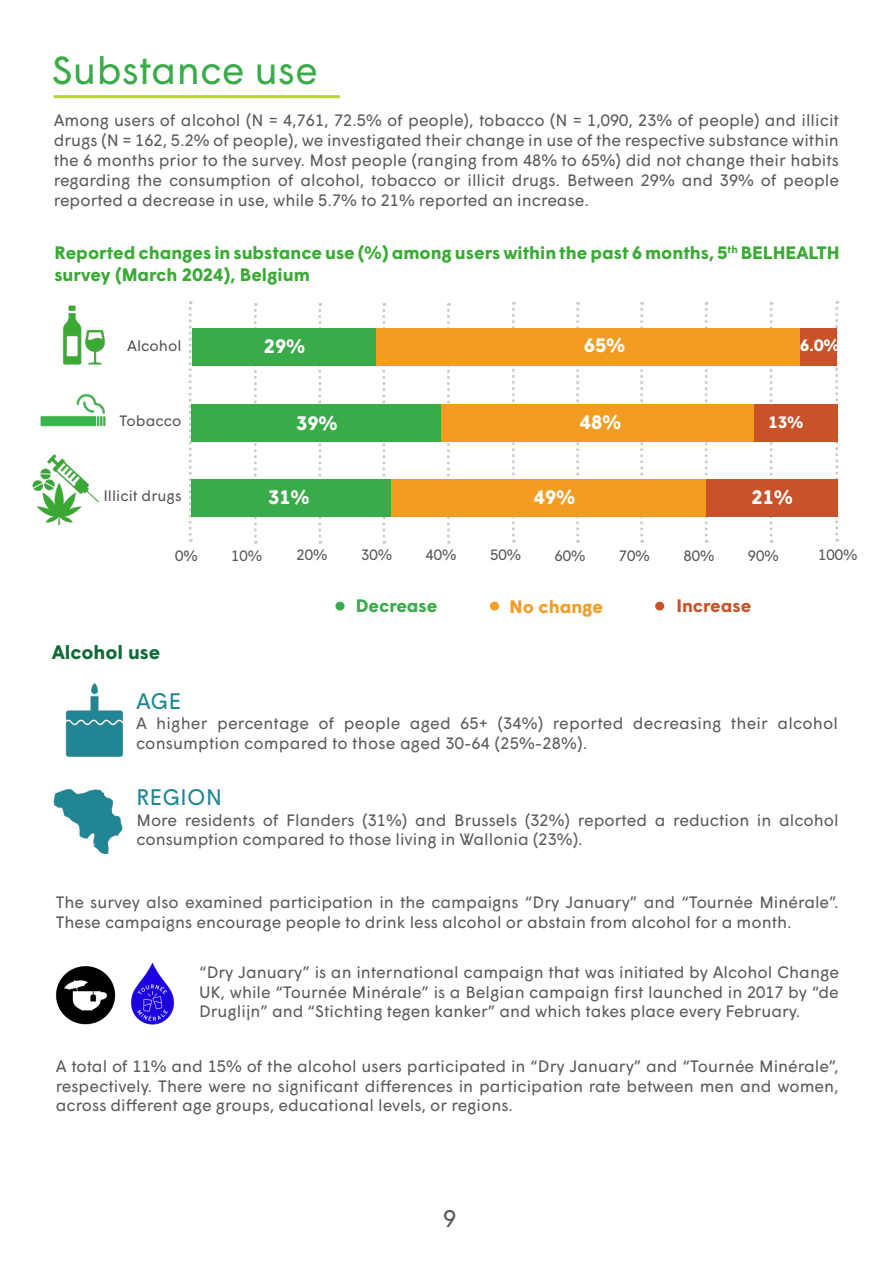
<style>
.page{position:relative;width:893px;height:1263px;background:#fff}
.page>*{position:absolute;margin:0;border:0;box-sizing:border-box;transform-origin:0 0}
.t1{font:39px "Wigrum";color:#39ab49}
.t2{font:24px "Wigrum";color:#58595b}
.t3{font:22.5px "Wigrum";color:#218694}
.t4{font:700 19.5px "Wigrum";color:#fff}
.t5{font:700 19.5px "Wigrum";color:#126a3a}
.t6{font:700 18px/21.6px "Wigrum";color:#3aaa35}
.t7{font:700 18px "Wigrum";color:#39ab49}
.t8{font:700 18px "Wigrum";color:#f29d23}
.t9{font:700 18px "Wigrum";color:#c95428}
.t10{font:16.5px/19.8px "Wigrum";color:#5a595c;text-align:justify}
.t11{font:700 16.5px "Wigrum";color:#fff}
.t12{font:15px "Wigrum";color:#58595b}
.t13{font:15px "Wigrum";color:#515457}
</style>
<div class="page">
<hr style="left:54px;top:95px;width:286px;height:3px;background:#bccf35">
<img style="left:65px;top:683px;width:59px;height:74px">
<img style="left:53px;top:789px;width:70px;height:66px">
<svg style="left:189px;top:301px;width:3px;height:241px"></svg>
<svg style="left:254px;top:303px;width:3px;height:241px"></svg>
<svg style="left:318px;top:303px;width:3px;height:241px"></svg>
<svg style="left:382px;top:303px;width:3px;height:241px"></svg>
<svg style="left:447px;top:303px;width:3px;height:241px"></svg>
<svg style="left:512px;top:302px;width:3px;height:241px"></svg>
<svg style="left:576px;top:302px;width:3px;height:241px"></svg>
<svg style="left:640px;top:302px;width:3px;height:241px"></svg>
<svg style="left:705px;top:302px;width:3px;height:241px"></svg>
<svg style="left:770px;top:302px;width:3px;height:241px"></svg>
<svg style="left:835px;top:301px;width:3px;height:241px"></svg>
<div style="left:191px;top:404px;width:250px;height:38px;background:#39ab49"></div>
<div style="left:191px;top:479px;width:200px;height:38px;background:#39ab49"></div>
<div style="left:335px;top:602px;width:10px;height:8px;background:#39ab49;border-radius:50%"></div>
<div style="left:391px;top:479px;width:315px;height:38px;background:#f29d22"></div>
<div style="left:706px;top:479px;width:131px;height:38px;background:#c95328"></div>
<div style="left:441px;top:404px;width:313px;height:38px;background:#f29d22"></div>
<div style="left:754px;top:404px;width:83px;height:38px;background:#c95328"></div>
<div style="left:490px;top:602px;width:9px;height:8px;background:#f29d23;border-radius:50%"></div>
<div style="left:655px;top:602px;width:9px;height:8px;background:#c95428;border-radius:50%"></div>
<div style="left:192px;top:328px;width:185px;height:38px;background:#39ab49"></div>
<div style="left:376px;top:328px;width:424px;height:38px;background:#f29d22"></div>
<div style="left:800px;top:328px;width:37px;height:38px;background:#c95328"></div>
<img style="left:63px;top:305px;width:42px;height:60px">
<img style="left:40px;top:394px;width:66px;height:33px">
<img style="left:32px;top:454px;width:68px;height:71px">
<img style="left:131px;top:962px;width:44px;height:63px">
<img style="left:55px;top:966px;width:61px;height:59px">
<h1 class="t1" style="left:52px;top:40px;width:267px">Substance use</h1>
<p class="t10" style="left:54px;top:109px;width:787px">Among users of alcohol (N = 4,761, 72.5% of people), tobacco (N = 1,090, 23% of people) and illicit drugs (N = 162, 5.2% of people), we investigated their change in use of the respective substance within the 6 months prior to the survey. Most people (ranging from 48% to 65%) did not change their habits regarding the consumption of alcohol, tobacco or illicit drugs. Between 29% and 39% of people reported a decrease in use, while 5.7% to 21% reported an increase.</p>
<p class="t6" style="left:54px;top:241px;width:787px">Reported changes in substance use (%) among users within the past 6 months, 5<sup>th</sup> BELHEALTH survey (March 2024), Belgium</p>
<p class="t13" style="left:127px;top:334px;width:56px">Alcohol</p>
<p class="t4" style="left:264px;top:332px;width:43px">29%</p>
<p class="t4" style="left:584px;top:330px;width:43px">65%</p>
<p class="t11" style="left:800px;top:333px;width:42px">6.0%</p>
<p class="t13" style="left:120px;top:409px;width:63px">Tobacco</p>
<p class="t4" style="left:296px;top:408px;width:43px">39%</p>
<p class="t4" style="left:580px;top:407px;width:43px">48%</p>
<p class="t11" style="left:768px;top:409px;width:37px">13%</p>
<p class="t13" style="left:103px;top:484px;width:80px">Illicit drugs</p>
<p class="t4" style="left:268px;top:482px;width:43px">31%</p>
<p class="t4" style="left:534px;top:482px;width:43px">49%</p>
<p class="t4" style="left:751px;top:482px;width:43px">21%</p>
<p class="t13" style="left:175px;top:544px;width:24px">0%</p>
<p class="t12" style="left:231px;top:544px;width:33px">10%</p>
<p class="t12" style="left:297px;top:544px;width:33px">20%</p>
<p class="t12" style="left:361px;top:543px;width:33px">30%</p>
<p class="t12" style="left:426px;top:543px;width:33px">40%</p>
<p class="t12" style="left:490px;top:543px;width:33px">50%</p>
<p class="t12" style="left:554px;top:544px;width:33px">60%</p>
<p class="t12" style="left:619px;top:544px;width:33px">70%</p>
<p class="t12" style="left:683px;top:544px;width:33px">80%</p>
<p class="t12" style="left:748px;top:544px;width:33px">90%</p>
<p class="t12" style="left:818px;top:543px;width:41px">100%</p>
<p class="t5" style="left:52px;top:638px;width:110px">Alcohol use</p>
<p class="t3" style="left:136px;top:684px;width:47px">AGE</p>
<p class="t7" style="left:356px;top:592px;width:83px">Decrease</p>
<p class="t8" style="left:510px;top:593px;width:95px">No change</p>
<p class="t9" style="left:676px;top:592px;width:76px">Increase</p>
<p class="t10" style="left:136px;top:712px;width:704px">A higher percentage of people aged 65+ (34%) reported decreasing their alcohol consumption compared to those aged 30-64 (25%-28%).</p>
<p class="t3" style="left:136px;top:780px;width:88px">REGION</p>
<p class="t10" style="left:136px;top:809px;width:704px">More residents of Flanders (31%) and Brussels (32%) reported a reduction in alcohol consumption compared to those living in Wallonia (23%).</p>
<p class="t10" style="left:56px;top:891px;width:785px">The survey also examined participation in the campaigns “Dry January” and “Tournée Minérale”.<br>These campaigns encourage people to drink less alcohol or abstain from alcohol for a month.</p>
<p class="t10" style="left:199px;top:961px;width:641px">“Dry January” is an international campaign that was initiated by Alcohol Change UK, while “Tournée Minérale” is a Belgian campaign first launched in 2017 by “de Druglijn” and “Stichting tegen kanker” and which takes place every February.</p>
<p class="t10" style="left:56px;top:1055px;width:784px">A total of 11% and 15% of the alcohol users participated in “Dry January” and “Tournée Minérale”, respectively. There were no significant differences in participation rate between men and women, across different age groups, educational levels, or regions.</p>
<p class="t2" style="left:443px;top:1200px;width:15px">9</p>
</div>
